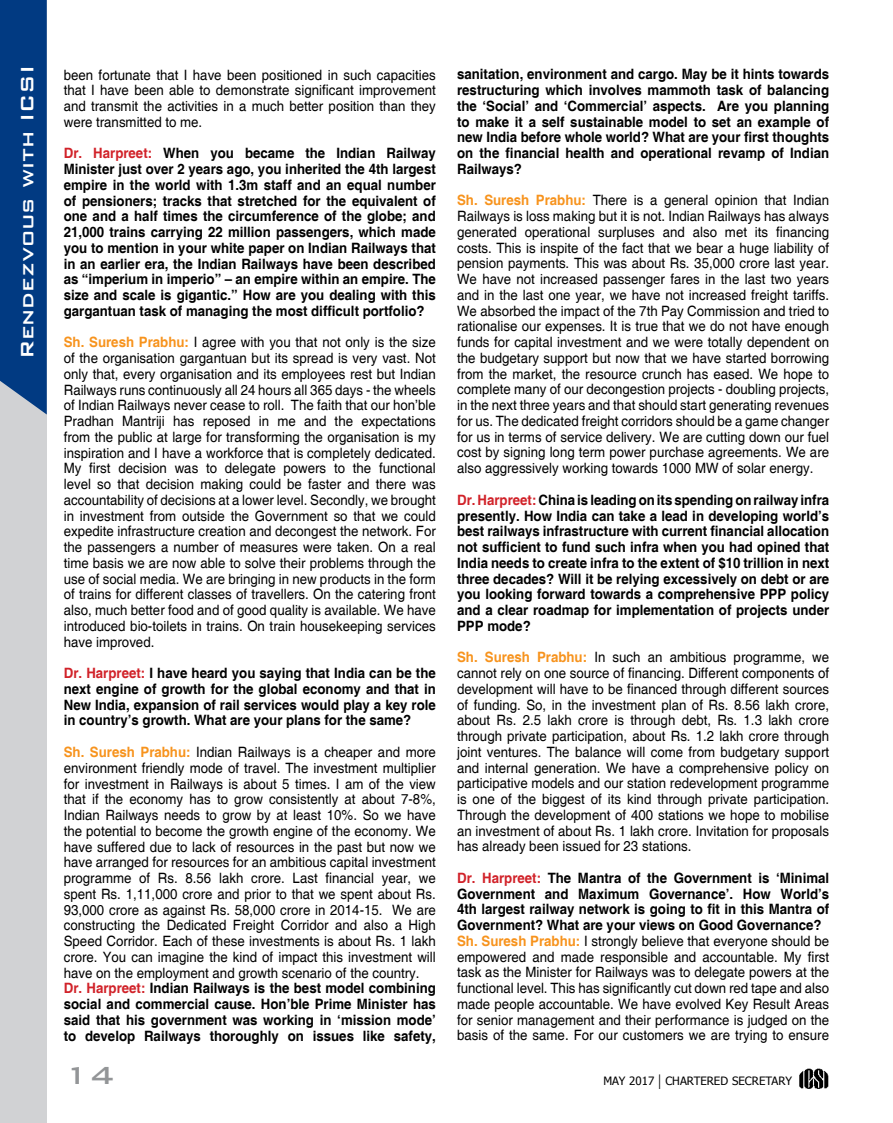
<style>
.page{position:relative;width:893px;height:1123px;background:#fff}
.page>*{position:absolute;margin:0;border:0;box-sizing:border-box;transform-origin:0 0}
.t1{font:500 33px "Bank Gothic BT";color:#939597}
.t2{font:500 24px "Bank Gothic BT";color:#fff}
.t3{font:14.25px/15.8px "Helvetica";color:#000;text-align:justify;scale:.93 1}
.t4{font:700 14.25px/15.8px "Helvetica";color:#000;text-align:justify;scale:.93 1}
.t5{font:11.55px "Tahoma";color:#000}
.s1{color:#d12229}
.s2{font-weight:700;color:#f7931d}
.s3{font-weight:700;color:#d12229}
.s4{font-weight:700}
.s5{font-family:"DNA Aft Hrs";font-size:20.4px}
</style>
<div class="page">
<div style="left:0;top:0;width:47px;height:1123px;background:#d1d2d4"></div>
<div style="left:0;top:0;width:47px;height:414px;background:#013a82"></div>
<img style="left:799px;top:1068px;width:30px;height:21px">
<h2 class="t2" style="left:14px;top:359px;width:295px;rotate:-90deg">Rendezvous with ICSI</h2>
<p class="t3" style="left:64px;top:67px;width:401px">been fortunate that I have been positioned in such capacities that I have been able to demonstrate significant improvement and transmit the activities in a much better position than they were transmitted to me.</p>
<p class="t4" style="left:64px;top:146px;width:402px"><span class="s1">Dr. Harpreet:</span> When you became the Indian Railway Minister just over 2 years ago, you inherited the 4th largest empire in the world with 1.3m staff and an equal number of pensioners; tracks that stretched for the equivalent of one and a half times the circumference of the globe; and 21,000 trains carrying 22 million passengers, which made you to mention in your white paper on Indian Railways that in an earlier era, the Indian Railways have been described as “imperium in imperio” – an empire within an empire. The size and scale is gigantic.” How are you dealing with this gargantuan task of managing the most difficult portfolio?</p>
<p class="t3" style="left:64px;top:335px;width:402px"><span class="s2">Sh. Suresh Prabhu:</span> I agree with you that not only is the size of the organisation gargantuan but its spread is very vast. Not only that, every organisation and its employees rest but Indian Railways runs continuously all 24 hours all 365 days - the wheels of Indian Railways never cease to roll. The faith that our hon’ble Pradhan Mantriji has reposed in me and the expectations from the public at large for transforming the organisation is my inspiration and I have a workforce that is completely dedicated.<br>My first decision was to delegate powers to the functional level so that decision making could be faster and there was accountability of decisions at a lower level. Secondly, we brought in investment from outside the Government so that we could expedite infrastructure creation and decongest the network. For the passengers a number of measures were taken. On a real time basis we are now able to solve their problems through the use of social media. We are bringing in new products in the form of trains for different classes of travellers. On the catering front also, much better food and of good quality is available. We have introduced bio-toilets in trains. On train housekeeping services have improved.</p>
<p class="t4" style="left:64px;top:666px;width:402px"><span class="s1">Dr. Harpreet:</span> I have heard you saying that India can be the next engine of growth for the global economy and that in New India, expansion of rail services would play a key role in country’s growth. What are your plans for the same?</p>
<p class="t3" style="left:64px;top:744px;width:402px;text-align:left"><span class="s2">Sh. Suresh Prabhu:</span> Indian Railways is a cheaper and more environment friendly mode of travel. The investment multiplier for investment in Railways is about 5 times. I am of the view that if the economy has to grow consistently at about 7-8%, Indian Railways needs to grow by at least 10%. So we have the potential to become the growth engine of the economy. We have suffered due to lack of resources in the past but now we have arranged for resources for an ambitious capital investment programme of Rs. 8.56 lakh crore. Last financial year, we spent Rs. 1,11,000 crore and prior to that we spent about Rs.<br>93,000 crore as against Rs. 58,000 crore in 2014-15. We are constructing the Dedicated Freight Corridor and also a High Speed Corridor. Each of these investments is about Rs. 1 lakh crore. You can imagine the kind of impact this investment will have on the employment and growth scenario of the country.<br><span class="s3">Dr. Harpreet:</span> <span class="s4">Indian Railways is the best model combining social and commercial cause. Hon’ble Prime Minister has said that his government was working in ‘mission mode’ to develop Railways thoroughly on issues like safety,</span></p>
<p class="t4" style="left:457px;top:67px;width:402px">sanitation, environment and cargo. May be it hints towards restructuring which involves mammoth task of balancing the ‘Social’ and ‘Commercial’ aspects. Are you planning to make it a self sustainable model to set an example of new India before whole world? What are your first thoughts on the financial health and operational revamp of Indian Railways?</p>
<p class="t3" style="left:457px;top:193px;width:402px"><span class="s2">Sh. Suresh Prabhu:</span> There is a general opinion that Indian Railways is loss making but it is not. Indian Railways has always generated operational surpluses and also met its financing costs. This is inspite of the fact that we bear a huge liability of pension payments. This was about Rs. 35,000 crore last year.<br>We have not increased passenger fares in the last two years and in the last one year, we have not increased freight tariffs.<br>We absorbed the impact of the 7th Pay Commission and tried to rationalise our expenses. It is true that we do not have enough funds for capital investment and we were totally dependent on the budgetary support but now that we have started borrowing from the market, the resource crunch has eased. We hope to complete many of our decongestion projects - doubling projects, in the next three years and that should start generating revenues for us. The dedicated freight corridors should be a game changer for us in terms of service delivery. We are cutting down our fuel cost by signing long term power purchase agreements. We are also aggressively working towards 1000 MW of solar energy.</p>
<p class="t4" style="left:457px;top:492px;width:402px"><span class="s1">Dr. Harpreet:</span> China is leading on its spending on railway infra presently. How India can take a lead in developing world’s best railways infrastructure with current financial allocation not sufficient to fund such infra when you had opined that India needs to create infra to the extent of $10 trillion in next three decades? Will it be relying excessively on debt or are you looking forward towards a comprehensive PPP policy and a clear roadmap for implementation of projects under PPP mode?</p>
<p class="t3" style="left:457px;top:650px;width:402px"><span class="s2">Sh. Suresh Prabhu:</span> In such an ambitious programme, we cannot rely on one source of financing. Different components of development will have to be financed through different sources of funding. So, in the investment plan of Rs. 8.56 lakh crore, about Rs. 2.5 lakh crore is through debt, Rs. 1.3 lakh crore through private participation, about Rs. 1.2 lakh crore through joint ventures. The balance will come from budgetary support and internal generation. We have a comprehensive policy on participative models and our station redevelopment programme is one of the biggest of its kind through private participation.<br>Through the development of 400 stations we hope to mobilise an investment of about Rs. 1 lakh crore. Invitation for proposals has already been issued for 23 stations.</p>
<p class="t3" style="left:457px;top:870px;width:402px;text-align:left"><span class="s3">Dr. Harpreet:</span> <span class="s4">The Mantra of the Government is ‘Minimal Government and Maximum Governance’. How World’s 4th largest railway network is going to fit in this Mantra of Government? What are your views on Good Governance?<br></span><span class="s2">Sh. Suresh Prabhu:</span> I strongly believe that everyone should be empowered and made responsible and accountable. My first task as the Minister for Railways was to delegate powers at the functional level. This has significantly cut down red tape and also made people accountable. We have evolved Key Result Areas for senior management and their performance is judged on the basis of the same. For our customers we are trying to ensure</p>
<h1 class="t1" style="left:64px;top:1057px;width:53px">14</h1>
<p class="t5" style="left:603px;top:1072px;width:190px">MAY 2017 <span class="s5">I</span> CHARTERED SECRETARY</p>
</div>
